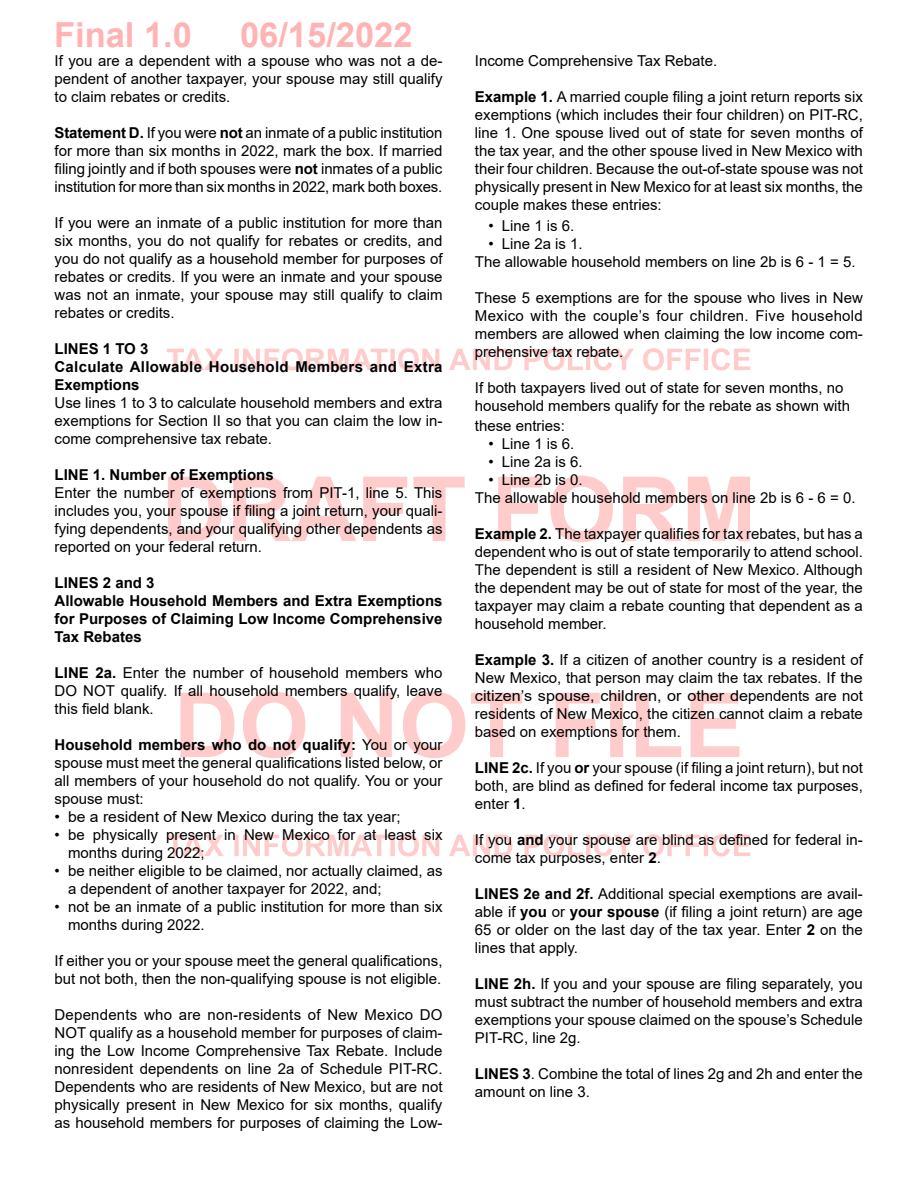
<style>
.page{position:relative;width:918px;height:1188px;background:#fff}
.page>*{position:absolute;margin:0;border:0;box-sizing:border-box;transform-origin:0 0}
.t1{font:700 34.5px "Arial";color:#ffb3b3}
.t2{font:15px/18px "Arial";color:#000;text-align:justify}
.t3{font:700 15px/18px "Arial";color:#000}
.t4{font:700 15px/18px "Arial";letter-spacing:.02em;color:#000}
.t5{font:15px "Arial";color:#000;scale:1.05 1}
.s1{font-weight:700}
</style>
<div class="page">
<svg style="left:167px;top:834px;width:583px;height:22px"></svg>
<svg style="left:181px;top:692px;width:559px;height:66px"></svg>
<svg style="left:168px;top:476px;width:582px;height:66px"></svg>
<svg style="left:167px;top:348px;width:583px;height:22px"></svg>
<h1 class="t1" style="left:54px;top:11px;width:140px">Final 1.0</h1>
<h1 class="t1" style="left:240px;top:11px;width:174px">06/15/2022</h1>
<p class="t2" style="left:55px;top:52px;width:389px">If you are a dependent with a spouse who was not a de‑ pendent of another taxpayer, your spouse may still qualify to claim rebates or credits.</p>
<p class="t2" style="left:55px;top:124px;width:389px"><span class="s1">Statement D.</span> If you were <span class="s1">not</span> an inmate of a public institution for more than six months in 2022, mark the box. If married filing jointly and if both spouses were <span class="s1">not</span> inmates of a public institution for more than six months in 2022, mark both boxes.</p>
<p class="t2" style="left:55px;top:214px;width:389px">If you were an inmate of a public institution for more than six months, you do not qualify for rebates or credits, and you do not qualify as a household member for purposes of rebates or credits. If you were an inmate and your spouse was not an inmate, your spouse may still qualify to claim rebates or credits.</p>
<p class="t4" style="left:55px;top:340px;width:390px">LINES 1 TO 3<br>Calculate Allowable Household Members and Extra<br>Exemptions</p>
<p class="t2" style="left:55px;top:394px;width:389px">Use lines 1 to 3 to calculate household members and extra exemptions for Section II so that you can claim the low in‑ come comprehensive tax rebate.</p>
<p class="t3" style="left:55px;top:466px;width:221px">LINE 1. Number of Exemptions</p>
<p class="t2" style="left:55px;top:484px;width:389px">Enter the number of exemptions from PIT-1, line 5. This includes you, your spouse if filing a joint return, your quali‑ fying dependents, and your qualifying other dependents as reported on your federal return.</p>
<p class="t3" style="left:55px;top:574px;width:389px">LINES 2 and 3<br>Allowable Household Members and Extra Exemptions for Purposes of Claiming Low Income Comprehensive<br>Tax Rebates</p>
<p class="t2" style="left:55px;top:664px;width:389px"><span class="s1">LINE 2a.</span> Enter the number of household members who DO NOT qualify. If all household members qualify, leave this field blank.</p>
<p class="t2" style="left:55px;top:736px;width:390px"><span class="s1">Household members who do not qualify:</span> You or your spouse must meet the general qualifications listed below, or all members of your household do not qualify. You or your spouse must:</p>
<p class="t5" style="left:55px;top:806px;width:331px">• be a resident of New Mexico during the tax year;</p>
<p class="t2" style="left:68px;top:826px;width:376px;text-indent:-13px">• be physically present in New Mexico for at least six months during 2022;</p>
<p class="t2" style="left:68px;top:862px;width:376px;text-indent:-13px">• be neither eligible to be claimed, nor actually claimed, as a dependent of another taxpayer for 2022, and;</p>
<p class="t2" style="left:68px;top:898px;width:376px;text-indent:-13px">• not be an inmate of a public institution for more than six months during 2022.</p>
<p class="t2" style="left:55px;top:952px;width:389px">If either you or your spouse meet the general qualifications, but not both, then the non-qualifying spouse is not eligible.</p>
<p class="t2" style="left:55px;top:1006px;width:389px">Dependents who are non-residents of New Mexico DO NOT qualify as a household member for purposes of claim‑ ing the Low Income Comprehensive Tax Rebate. Include nonresident dependents on line 2a of Schedule PIT-RC.<br>Dependents who are residents of New Mexico, but are not physically present in New Mexico for six months, qualify as household members for purposes of claiming the Low-</p>
<p class="t2" style="left:475px;top:52px;width:244px">Income Comprehensive Tax Rebate.</p>
<p class="t2" style="left:475px;top:88px;width:389px"><span class="s1">Example 1.</span> A married couple filing a joint return reports six exemptions (which includes their four children) on PIT-RC, line 1. One spouse lived out of state for seven months of the tax year, and the other spouse lived in New Mexico with their four children. Because the out-of-state spouse was not physically present in New Mexico for at least six months, the couple makes these entries:</p>
<p class="t2" style="left:488px;top:217px;width:88px">• Line 1 is 6.</p>
<p class="t2" style="left:475px;top:235px;width:382px;text-indent:14px">• Line 2a is 1.<br>The allowable household members on line 2b is 6 - 1 = 5.</p>
<p class="t2" style="left:475px;top:289px;width:389px">These 5 exemptions are for the spouse who lives in New Mexico with the couple’s four children. Five household members are allowed when claiming the low income com‑ prehensive tax rebate.</p>
<p class="t2" style="left:475px;top:379px;width:377px">If both taxpayers lived out of state for seven months, no household members qualify for the rebate as shown with</p>
<p class="t2" style="left:475px;top:416px;width:92px">these entries:</p>
<p class="t2" style="left:488px;top:434px;width:88px">• Line 1 is 6.</p>
<p class="t2" style="left:488px;top:452px;width:96px">• Line 2a is 6.</p>
<p class="t2" style="left:475px;top:470px;width:382px;text-indent:14px">• Line 2b is 0.<br>The allowable household members on line 2b is 6 - 6 = 0.</p>
<p class="t2" style="left:475px;top:524px;width:390px"><span class="s1">Example 2.</span> The taxpayer qualifies for tax rebates, but has a dependent who is out of state temporarily to attend school.<br>The dependent is still a resident of New Mexico. Although the dependent may be out of state for most of the year, the taxpayer may claim a rebate counting that dependent as a household member.</p>
<p class="t2" style="left:475px;top:650px;width:389px"><span class="s1">Example 3.</span> If a citizen of another country is a resident of New Mexico, that person may claim the tax rebates. If the citizen’s spouse, children, or other dependents are not residents of New Mexico, the citizen cannot claim a rebate based on exemptions for them.</p>
<p class="t2" style="left:475px;top:758px;width:389px"><span class="s1">LINE 2c.</span> If you <span class="s1">or</span> your spouse (if filing a joint return), but not both, are blind as defined for federal income tax purposes, enter <span class="s1">1</span>.</p>
<p class="t2" style="left:475px;top:830px;width:389px">If you <span class="s1">and</span> your spouse are blind as defined for federal in‑ come tax purposes, enter <span class="s1">2</span>.</p>
<p class="t2" style="left:475px;top:884px;width:389px"><span class="s1">LINES 2e and 2f.</span> Additional special exemptions are avail‑ able if <span class="s1">you</span> or <span class="s1">your spouse</span> (if filing a joint return) are age 65 or older on the last day of the tax year. Enter <span class="s1">2</span> on the lines that apply.</p>
<p class="t2" style="left:475px;top:974px;width:389px"><span class="s1">LINE 2h.</span> If you and your spouse are filing separately, you must subtract the number of household members and extra exemptions your spouse claimed on the spouse’s Schedule PIT-RC, line 2g.</p>
<p class="t2" style="left:475px;top:1064px;width:389px"><span class="s1">LINES 3</span>. Combine the total of lines 2g and 2h and enter the amount on line 3.</p>
</div>
